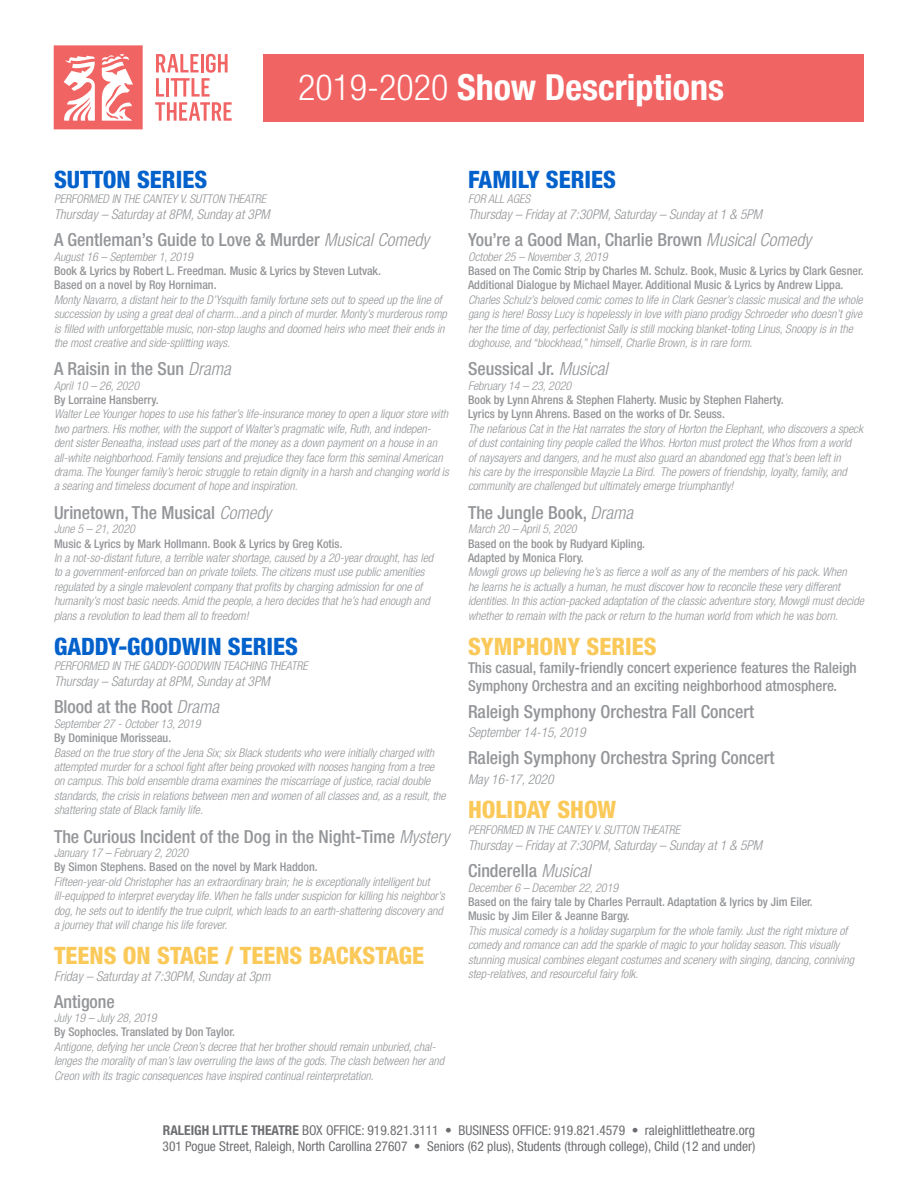
<style>
.page{position:relative;width:918px;height:1188px;background:#fff}
.page>*{position:absolute;margin:0;border:0;box-sizing:border-box;transform-origin:0 0}
.t1{font:700 condensed 36px "Helvetica Neue";color:#fff}
.t2{font:800 condensed 24px "Helvetica Neue";color:#fac959}
.t3{font:800 condensed 24px "Helvetica Neue";color:#0361cc}
.t4{font:500 condensed 18px "Helvetica Neue";color:#939598}
.t5{font:500 condensed 15px/18px "Helvetica Neue";color:#939598}
.t6{font:italic 300 condensed 13.5px "Helvetica Neue";color:#939598}
.t7{font:condensed 13.5px/16.2px "Helvetica Neue";color:#6d6e71}
.t8{font:italic 300 condensed 12px/14.4px "Helvetica Neue";color:#939598}
.t9{font:500 condensed 12px/14.4px "Helvetica Neue";color:#939598}
.s1{font-weight:300}
.s2{font-weight:300;font-style:italic}
.s3{font-weight:700}
</style>
<div class="page">
<svg style="left:54px;top:45px;width:89px;height:84px"></svg>
<svg style="left:155px;top:54px;width:77px;height:67px"></svg>
<div style="left:264px;top:54px;width:600px;height:67px;background:#f16464"></div>
<h1 class="t1" style="left:298px;top:65px;width:427px"><span class="s1">2019-2020</span> Show Descriptions</h1>
<h2 class="t3" style="left:54px;top:165px;width:155px">SUTTON SERIES</h2>
<p class="t8" style="left:54px;top:191px;width:214px">PERFORMED IN THE CANTEY V. SUTTON THEATRE</p>
<p class="t6" style="left:54px;top:207px;width:217px">Thursday – Saturday at 8PM, Sunday at 3PM</p>
<h3 class="t4" style="left:54px;top:229px;width:377px">A Gentleman’s Guide to Love &amp; Murder <span class="s2">Musical Comedy</span></h3>
<p class="t8" style="left:54px;top:249px;width:140px">August 16 – September 1, 2019</p>
<p class="t9" style="left:54px;top:263px;width:329px">Book &amp; Lyrics by Robert L. Freedman. Music &amp; Lyrics by Steven Lutvak.<br>Based on a novel by Roy Horniman.</p>
<p class="t8" style="left:54px;top:292px;width:394px">Monty Navarro, a distant heir to the D’Ysquith family fortune sets out to speed up the line of succession by using a great deal of charm...and a pinch of murder. Monty’s murderous romp is filled with unforgettable music, non-stop laughs and doomed heirs who meet their ends in the most creative and side-splitting ways.</p>
<h3 class="t4" style="left:54px;top:358px;width:178px">A Raisin in the Sun <span class="s2">Drama</span></h3>
<p class="t8" style="left:54px;top:378px;width:87px">April 10 – 26, 2020</p>
<p class="t9" style="left:54px;top:392px;width:106px">By Lorraine Hansberry.</p>
<p class="t8" style="left:54px;top:407px;width:396px">Walter Lee Younger hopes to use his father’s life-insurance money to open a liquor store with two partners. His mother, with the support of Walter’s pragmatic wife, Ruth, and indepen&shy;dent sister Beneatha, instead uses part of the money as a down payment on a house in an all-white neighborhood. Family tensions and prejudice they face form this seminal American drama. The Younger family’s heroic struggle to retain dignity in a harsh and changing world is a searing and timeless document of hope and inspiration.</p>
<h3 class="t4" style="left:54px;top:502px;width:219px">Urinetown, The Musical <span class="s2">Comedy</span></h3>
<p class="t8" style="left:54px;top:522px;width:82px">June 5 – 21, 2020</p>
<p class="t9" style="left:54px;top:536px;width:290px">Music &amp; Lyrics by Mark Hollmann. Book &amp; Lyrics by Greg Kotis.</p>
<p class="t8" style="left:54px;top:550px;width:381px">In a not-so-distant future, a terrible water shortage, caused by a 20-year drought, has led to a government-enforced ban on private toilets. The citizens must use public amenities regulated by a single malevolent company that profits by charging admission for one of humanity’s most basic needs. Amid the people, a hero decides that he’s had enough and plans a revolution to lead them all to freedom!</p>
<h2 class="t3" style="left:54px;top:632px;width:246px">GADDY-GOODWIN SERIES</h2>
<p class="t8" style="left:54px;top:659px;width:255px">PERFORMED IN THE GADDY-GOODWIN TEACHING THEATRE</p>
<p class="t6" style="left:54px;top:674px;width:217px">Thursday – Saturday at 8PM, Sunday at 3PM</p>
<h3 class="t4" style="left:54px;top:696px;width:167px">Blood at the Root <span class="s2">Drama</span></h3>
<p class="t8" style="left:54px;top:716px;width:148px">September 27 - October 13, 2019</p>
<p class="t9" style="left:54px;top:731px;width:119px">By Dominique Morisseau.</p>
<p class="t8" style="left:54px;top:745px;width:393px">Based on the true story of the Jena Six; six Black students who were initially charged with attempted murder for a school fight after being provoked with nooses hanging from a tree on campus. This bold ensemble drama examines the miscarriage of justice, racial double standards, the crisis in relations between men and women of all classes and, as a result, the shattering state of Black family life.</p>
<h3 class="t4" style="left:54px;top:825px;width:397px">The Curious Incident of the Dog in the Night-Time <span class="s2">Mystery</span></h3>
<p class="t8" style="left:54px;top:845px;width:136px">January 17 – February 2, 2020</p>
<p class="t9" style="left:54px;top:860px;width:265px">By Simon Stephens. Based on the novel by Mark Haddon.</p>
<p class="t8" style="left:54px;top:874px;width:392px">Fifteen-year-old Christopher has an extraordinary brain; he is exceptionally intelligent but ill-equipped to interpret everyday life. When he falls under suspicion for killing his neighbor’s dog, he sets out to identify the true culprit, which leads to an earth-shattering discovery and a journey that will change his life forever.</p>
<h2 class="t2" style="left:54px;top:941px;width:372px">TEENS ON STAGE / TEENS BACKSTAGE</h2>
<p class="t6" style="left:54px;top:968px;width:218px">Friday – Saturday at 7:30PM, Sunday at 3pm</p>
<h3 class="t4" style="left:54px;top:991px;width:62px">Antigone</h3>
<p class="t8" style="left:54px;top:1011px;width:104px">July 19 – July 28, 2019</p>
<p class="t9" style="left:54px;top:1025px;width:183px">By Sophocles. Translated by Don Taylor.</p>
<p class="t8" style="left:54px;top:1039px;width:392px">Antigone, defying her uncle Creon’s decree that her brother should remain unburied, chal&shy;lenges the morality of man’s law overruling the laws of the gods. The clash between her and<br>Creon with its tragic consequences have inspired continual reinterpretation.</p>
<h2 class="t3" style="left:468px;top:165px;width:150px">FAMILY SERIES</h2>
<p class="t8" style="left:468px;top:191px;width:64px">FOR ALL AGES</p>
<p class="t6" style="left:468px;top:207px;width:296px">Thursday – Friday at 7:30PM, Saturday – Sunday at 1 &amp; 5PM</p>
<h3 class="t4" style="left:468px;top:229px;width:345px">You’re a Good Man, Charlie Brown <span class="s2">Musical Comedy</span></h3>
<p class="t8" style="left:468px;top:249px;width:141px">October 25 – November 3, 2019</p>
<p class="t9" style="left:468px;top:263px;width:397px">Based on The Comic Strip by Charles M. Schulz. Book, Music &amp; Lyrics by Clark Gesner.<br>Additional Dialogue by Michael Mayer. Additional Music &amp; Lyrics by Andrew Lippa.</p>
<p class="t8" style="left:468px;top:292px;width:396px">Charles Schulz’s beloved comic comes to life in Clark Gesner’s classic musical and the whole gang is here! Bossy Lucy is hopelessly in love with piano prodigy Schroeder who doesn’t give her the time of day, perfectionist Sally is still mocking blanket-toting Linus, Snoopy is in the doghouse, and “blockhead,” himself, Charlie Brown, is in rare form.</p>
<h3 class="t4" style="left:468px;top:358px;width:141px">Seussical Jr. <span class="s2">Musical</span></h3>
<p class="t8" style="left:468px;top:378px;width:105px">February 14 – 23, 2020</p>
<p class="t9" style="left:468px;top:392px;width:317px">Book by Lynn Ahrens &amp; Stephen Flaherty. Music by Stephen Flaherty.<br>Lyrics by Lynn Ahrens. Based on the works of Dr. Seuss.</p>
<p class="t8" style="left:468px;top:421px;width:397px">The nefarious Cat in the Hat narrates the story of Horton the Elephant, who discovers a speck of dust containing tiny people called the Whos. Horton must protect the Whos from a world<br>of naysayers and dangers, and he must also guard an abandoned egg that’s been left in<br>his care by the irresponsible Mayzie La Bird. The powers of friendship, loyalty, family, and community are challenged but ultimately emerge triumphantly!</p>
<h3 class="t4" style="left:468px;top:502px;width:167px">The Jungle Book, <span class="s2">Drama</span></h3>
<p class="t8" style="left:468px;top:522px;width:110px">March 20 – April 5, 2020</p>
<p class="t9" style="left:468px;top:536px;width:179px">Based on the book by Rudyard Kipling.<br>Adapted by Monica Flory.</p>
<p class="t8" style="left:468px;top:565px;width:397px">Mowgli grows up believing he’s as fierce a wolf as any of the members of his pack. When<br>he learns he is actually a human, he must discover how to reconcile these very different identities. In this action-packed adaptation of the classic adventure story, Mowgli must decide whether to remain with the pack or return to the human world from which he was born.</p>
<h2 class="t2" style="left:468px;top:632px;width:190px">SYMPHONY SERIES</h2>
<p class="t5" style="left:468px;top:659px;width:390px">This casual, family-friendly concert experience features the Raleigh<br>Symphony Orchestra and an exciting neighborhood atmosphere.</p>
<h3 class="t4" style="left:468px;top:701px;width:288px">Raleigh Symphony Orchestra Fall Concert</h3>
<p class="t6" style="left:468px;top:725px;width:119px">September 14-15, 2019</p>
<h3 class="t4" style="left:468px;top:747px;width:308px">Raleigh Symphony Orchestra Spring Concert</h3>
<p class="t6" style="left:468px;top:771px;width:87px">May 16-17, 2020</p>
<h2 class="t2" style="left:468px;top:794px;width:150px">HOLIDAY SHOW</h2>
<p class="t8" style="left:468px;top:822px;width:214px">PERFORMED IN THE CANTEY V. SUTTON THEATRE</p>
<p class="t6" style="left:468px;top:838px;width:296px">Thursday – Friday at 7:30PM, Saturday – Sunday at 1 &amp; 5PM</p>
<h3 class="t4" style="left:468px;top:860px;width:124px">Cinderella <span class="s2">Musical</span></h3>
<p class="t8" style="left:468px;top:880px;width:152px">December 6 – December 22, 2019</p>
<p class="t9" style="left:468px;top:894px;width:346px">Based on the fairy tale by Charles Perrault. Adaptation &amp; lyrics by Jim Eiler.<br>Music by Jim Eiler &amp; Jeanne Bargy.</p>
<p class="t8" style="left:468px;top:923px;width:388px">This musical comedy is a holiday sugarplum for the whole family. Just the right mixture of comedy and romance can add the sparkle of magic to your holiday season. This visually stunning musical combines elegant costumes and scenery with singing, dancing, conniving step-relatives, and resourceful fairy folk.</p>
<p class="t7" style="left:163px;top:1122px;width:594px"><span class="s3">RALEIGH LITTLE THEATRE</span> BOX OFFICE: 919.821.3111 • BUSINESS OFFICE: 919.821.4579 • raleighlittletheatre.org<br>301 Pogue Street, Raleigh, North Carollina 27607 • Seniors (62 plus), Students (through college), Child (12 and under)</p>
</div>
